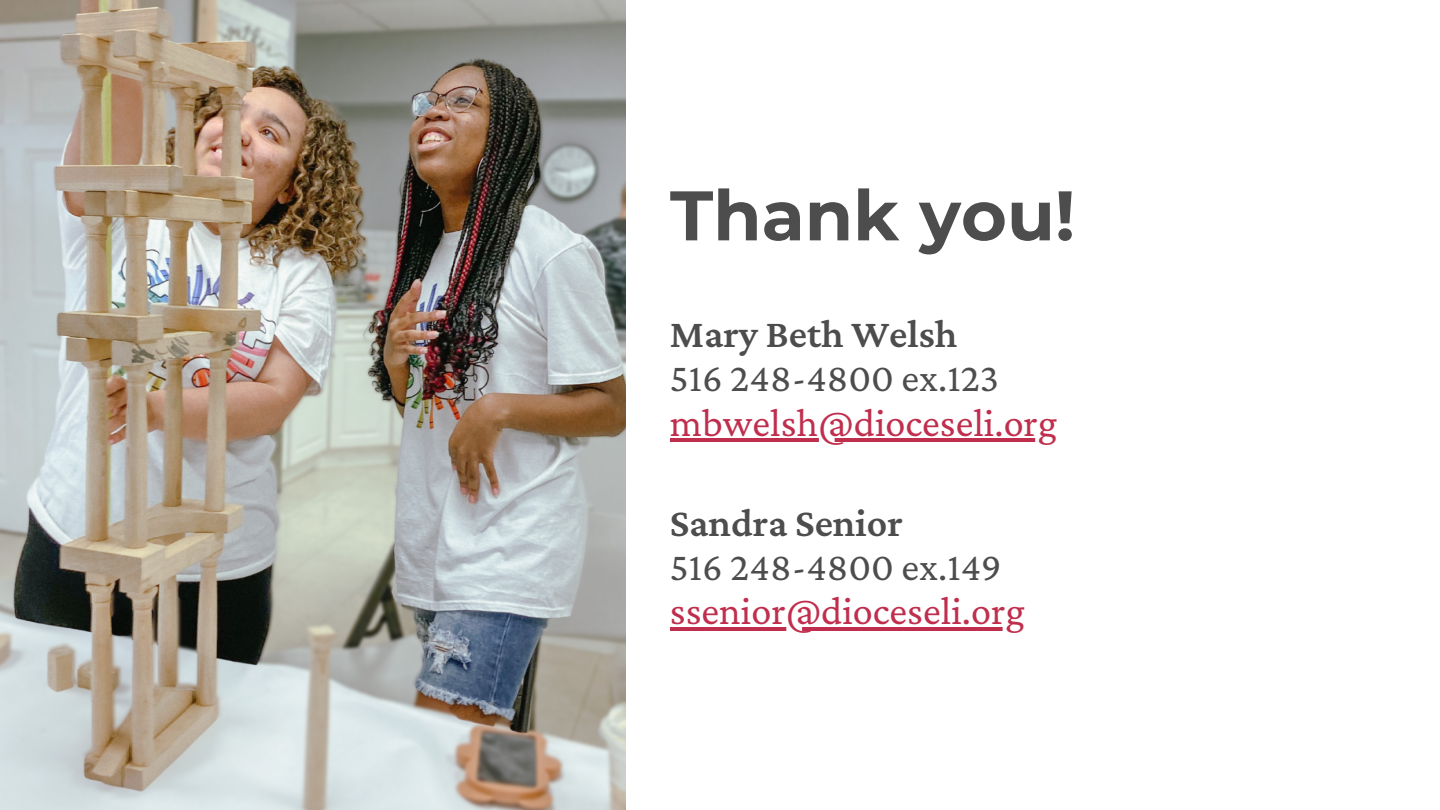
<style>
.page{position:relative;width:1440px;height:810px;background:#fff}
.page>*{position:absolute;margin:0;border:0;box-sizing:border-box;transform-origin:0 0}
.t1{font:700 70px "Montserrat";color:#4d4d4d}
.t2{font:40.3px "Crimson Pro";color:#c02e4d}
.t3{font:40.3px "Crimson Pro";color:#4d4d4d}
.t4{font:600 40.3px "Crimson Pro";color:#4d4d4d}
</style>
<div class="page">
<img style="left:0;top:0;width:626px;height:810px">
<hr style="left:670px;top:438px;width:387px;height:4px;background:#c02e4d">
<hr style="left:670px;top:627px;width:355px;height:3px;background:#c02e4d">
<h1 class="t1" style="left:670px;top:173px;width:407px">Thank you!</h1>
<p class="t4" style="left:670px;top:311px;width:289px">Mary Beth Welsh</p>
<p class="t3" style="left:670px;top:355px;width:331px">516 248-4800 ex.123</p>
<p class="t2" style="left:670px;top:400px;width:389px">mbwelsh@dioceseli.org</p>
<p class="t4" style="left:670px;top:500px;width:234px">Sandra Senior</p>
<p class="t3" style="left:670px;top:544px;width:333px">516 248-4800 ex.149</p>
<p class="t2" style="left:670px;top:588px;width:356px">ssenior@dioceseli.org</p>
</div>
